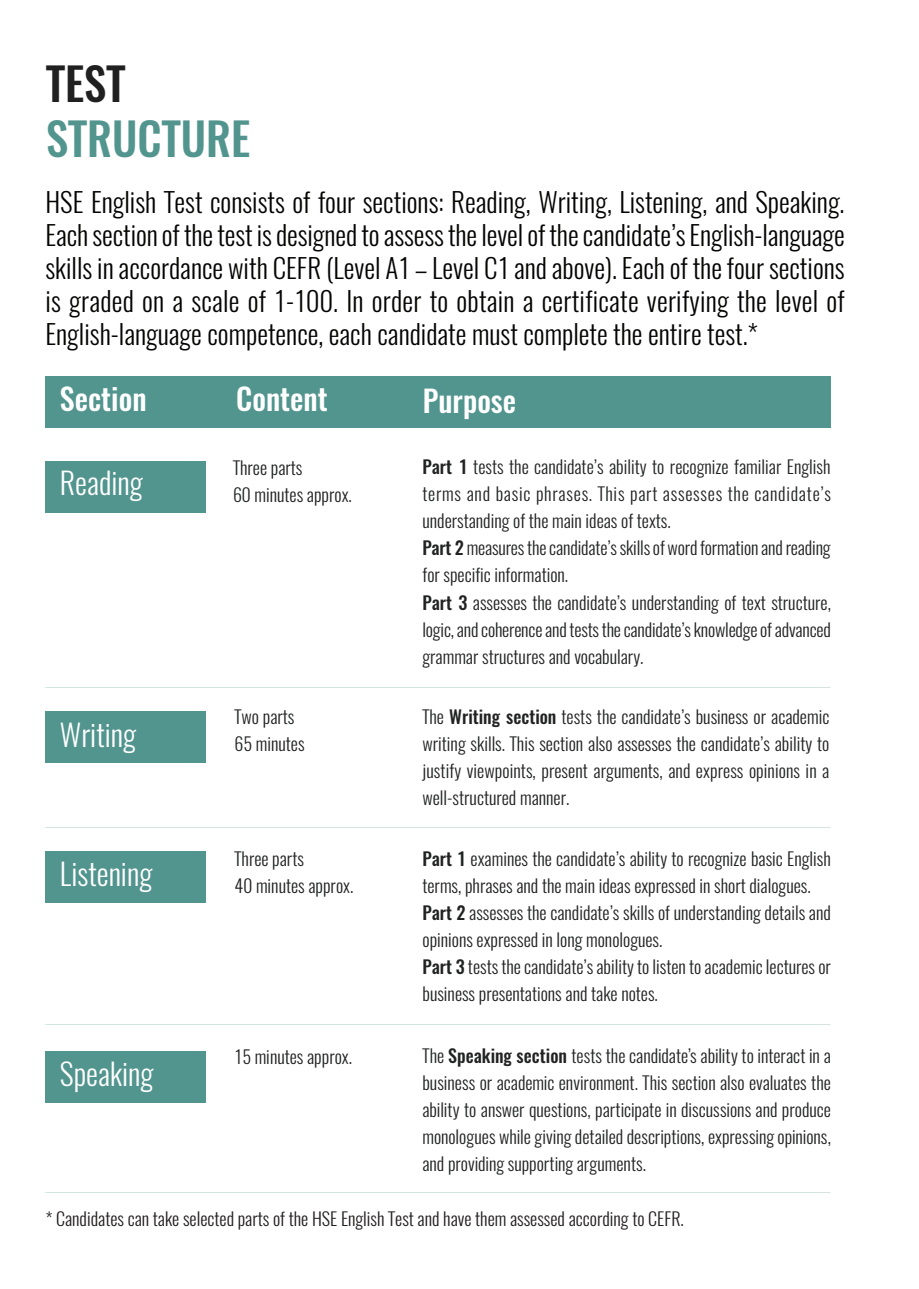
<style>
.page{position:relative;width:919px;height:1289px;background:#fff}
.page>*{position:absolute;margin:0;border:0;box-sizing:border-box;transform-origin:0 0}
.t1{font:500 45px "Oswald";color:#52958e}
.t2{font:500 45px "Oswald";color:#1f201f}
.t3{font:300 30px "Oswald";color:#fff}
.t4{font:500 30px "Oswald";color:#fff}
.t5{font:300 27px/33px "Oswald";color:#040503;text-align:justify}
.t6{font:300 18px/27px "Oswald";color:#212222}
.t7{font:300 18px "Oswald";color:#231f20}
.s1{font-weight:500}
</style>
<div class="page">
<div style="left:46px;top:461px;width:160px;height:52px;background:#52958e"></div>
<div style="left:46px;top:376px;width:785px;height:51px;background:#52958e"></div>
<div style="left:46px;top:711px;width:160px;height:51px;background:#52958e"></div>
<div style="left:46px;top:851px;width:160px;height:52px;background:#52958e"></div>
<div style="left:46px;top:1050px;width:160px;height:52px;background:#52958e"></div>
<h1 class="t2" style="left:46px;top:53px;width:81px">TEST</h1>
<h1 class="t1" style="left:46px;top:107px;width:206px">STRUCTURE</h1>
<p class="t5" style="left:45px;top:186px;width:800px">HSE English Test consists of four sections: Reading, Writing, Listening, and Speaking.<br>Each section of the test is designed to assess the level of the candidate’s English-language skills in accordance with CEFR (Level A1 – Level C1 and above). Each of the four sections is graded on a scale of 1-100. In order to obtain a certificate verifying the level of English-language competence, each candidate must complete the entire test.*</p>
<h2 class="t4" style="left:60px;top:378px;width:88px">Section</h2>
<h2 class="t4" style="left:236px;top:378px;width:93px">Content</h2>
<h2 class="t4" style="left:423px;top:379px;width:95px">Purpose</h2>
<h2 class="t3" style="left:60px;top:462px;width:84px">Reading</h2>
<h2 class="t3" style="left:60px;top:715px;width:78px">Writing</h2>
<h2 class="t3" style="left:60px;top:854px;width:94px">Listening</h2>
<h2 class="t3" style="left:60px;top:1053px;width:95px">Speaking</h2>
<p class="t6" style="left:233px;top:454px;width:120px">Three parts<br>60 minutes approx.</p>
<p class="t6" style="left:422px;top:453px;width:410px"><span class="s1">Part 1</span> tests the candidate’s ability to recognize familiar English terms and basic phrases. This part assesses the candidate’s understanding of the main ideas of texts.<br><span class="s1">Part 2</span> measures the candidate’s skills of word formation and reading for specific information.<br><span class="s1">Part 3</span> assesses the candidate’s understanding of text structure, logic, and coherence and tests the candidate’s knowledge of advanced grammar structures and vocabulary.</p>
<p class="t6" style="left:235px;top:703px;width:71px">Two parts<br>65 minutes</p>
<p class="t6" style="left:422px;top:703px;width:408px;text-align:justify">The <span class="s1">Writing section</span> tests the candidate’s business or academic writing skills. This section also assesses the candidate’s ability to justify viewpoints, present arguments, and express opinions in a well-structured manner.</p>
<p class="t6" style="left:235px;top:845px;width:120px">Three parts<br>40 minutes approx.</p>
<p class="t6" style="left:422px;top:845px;width:410px"><span class="s1">Part 1</span> examines the candidate’s ability to recognize basic English terms, phrases and the main ideas expressed in short dialogues.<br><span class="s1">Part 2</span> assesses the candidate’s skills of understanding details and opinions expressed in long monologues.<br><span class="s1">Part 3</span> tests the candidate’s ability to listen to academic lectures or business presentations and take notes.</p>
<p class="t6" style="left:235px;top:1043px;width:119px">15 minutes approx.</p>
<p class="t6" style="left:422px;top:1041px;width:410px;text-align:justify">The <span class="s1">Speaking section</span> tests the candidate’s ability to interact in a business or academic environment. This section also evaluates the ability to answer questions, participate in discussions and produce monologues while giving detailed descriptions, expressing opinions, and providing supporting arguments.</p>
<p class="t7" style="left:46px;top:1206px;width:639px">* Candidates can take selected parts of the HSE English Test and have them assessed according to CEFR.</p>
</div>
